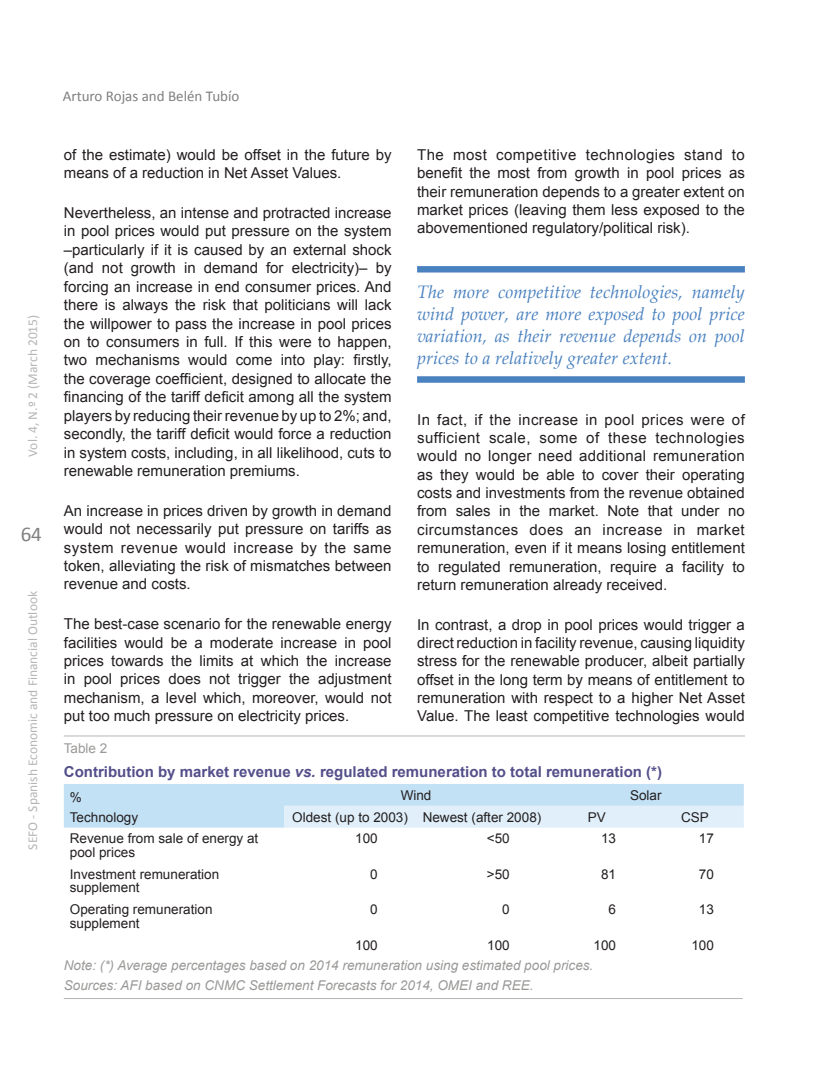
<style>
.page{position:relative;width:830px;height:1085px;background:#fff}
.page>*{position:absolute;margin:0;border:0;box-sizing:border-box;transform-origin:0 0}
.t1{font:21px "Calibri";color:#7f807f}
._14-Texto_azul_2_fil{font:italic 18px/21.9px "Palatino Linotype";color:#4a81bf;text-align:justify}
._07-Texto_general{font:15px/18.5px "Arial";color:#231f20;text-align:justify}
._10-Exhibit-Table__T{font:700 15px "Arial";color:#524f8a}
.t2{font:15px "Calibri";color:#7f807f}
._12-Exhibit-Table__s{font:italic 13.5px "Arial";color:#9b9998}
._13-Table__texto{font:13.5px/13.5px "Arial";color:#231f20}
._12-Exhibit-Table__s-2{font:13.5px "Arial";color:#231f20}
.t3{font:13.5px "Calibri";color:#b7b5b5}
._09-Exhibit-Table__p{font:13.5px "Arial";color:#9b9998}
.s1{font-style:italic}
</style>
<div class="page">
<div style="left:417px;top:266px;width:327px;height:6px;background:#4a81bf"></div>
<div style="left:417px;top:376px;width:327px;height:6px;background:#4a81bf"></div>
<svg style="left:64px;top:784px;width:679px;height:43px;background:#cce5f6"></svg>
<hr style="left:64px;top:735px;width:680px;height:1px;background:#b7b5b5">
<hr style="left:64px;top:997px;width:678px;height:1px;background:#b7b5b5">
<p class="t3" style="left:24px;top:456px;width:143px;rotate:-90deg">Vol. 4, N.º 2 (March 2015)</p>
<h1 class="t1" style="left:21px;top:520px;width:23px">64</h1>
<p class="t3" style="left:24px;top:849px;width:260px;rotate:-90deg">SEFO - Spanish Economic and Financial Outlook</p>
<p class="t2" style="left:63px;top:86px;width:178px">Arturo Rojas and Belén Tubío</p>
<p class="_07-Texto_general" style="left:64px;top:145px;width:329px">of the estimate) would be offset in the future by means of a reduction in Net Asset Values.</p>
<p class="_07-Texto_general" style="left:64px;top:203px;width:329px">Nevertheless, an intense and protracted increase in pool prices would put pressure on the system –particularly if it is caused by an external shock (and not growth in demand for electricity)– by forcing an increase in end consumer prices. And there is always the risk that politicians will lack the willpower to pass the increase in pool prices on to consumers in full. If this were to happen, two mechanisms would come into play: firstly, the coverage coefficient, designed to allocate the financing of the tariff deficit among all the system players by reducing their revenue by up to 2%; and, secondly, the tariff deficit would force a reduction in system costs, including, in all likelihood, cuts to renewable remuneration premiums.</p>
<p class="_07-Texto_general" style="left:64px;top:501px;width:329px">An increase in prices driven by growth in demand would not necessarily put pressure on tariffs as system revenue would increase by the same token, alleviating the risk of mismatches between revenue and costs.</p>
<p class="_07-Texto_general" style="left:64px;top:614px;width:329px">The best-case scenario for the renewable energy facilities would be a moderate increase in pool prices towards the limits at which the increase in pool prices does not trigger the adjustment mechanism, a level which, moreover, would not put too much pressure on electricity prices.</p>
<p class="_07-Texto_general" style="left:417px;top:145px;width:329px">The most competitive technologies stand to benefit the most from growth in pool prices as their remuneration depends to a greater extent on market prices (leaving them less exposed to the abovementioned regulatory/political risk).</p>
<p class="_14-Texto_azul_2_fil" style="left:417px;top:280px;width:329px">The more competitive technologies, namely wind power, are more exposed to pool price variation, as their revenue depends on pool prices to a relatively greater extent.</p>
<p class="_07-Texto_general" style="left:417px;top:410px;width:329px">In fact, if the increase in pool prices were of sufficient scale, some of these technologies would no longer need additional remuneration as they would be able to cover their operating costs and investments from the revenue obtained from sales in the market. Note that under no circumstances does an increase in market remuneration, even if it means losing entitlement to regulated remuneration, require a facility to return remuneration already received.</p>
<p class="_07-Texto_general" style="left:417px;top:615px;width:329px">In contrast, a drop in pool prices would trigger a direct reduction in facility revenue, causing liquidity stress for the renewable producer, albeit partially offset in the long term by means of entitlement to remuneration with respect to a higher Net Asset Value. The least competitive technologies would</p>
<p class="_09-Exhibit-Table__p" style="left:64px;top:739px;width:45px">Table 2</p>
<p class="_10-Exhibit-Table__T" style="left:64px;top:761px;width:599px">Contribution by market revenue <span class="s1">vs.</span> regulated remuneration to total remuneration (*)</p>
<p class="_12-Exhibit-Table__s-2" style="left:70px;top:788px;width:14px">%</p>
<p class="_12-Exhibit-Table__s-2" style="left:70px;top:808px;width:70px">Technology</p>
<p class="_12-Exhibit-Table__s-2" style="left:400px;top:786px;width:32px">Wind</p>
<p class="_12-Exhibit-Table__s-2" style="left:629px;top:786px;width:33px">Solar</p>
<p class="_12-Exhibit-Table__s-2" style="left:292px;top:808px;width:117px">Oldest (up to 2003)</p>
<p class="_12-Exhibit-Table__s-2" style="left:422px;top:808px;width:120px">Newest (after 2008)</p>
<p class="_12-Exhibit-Table__s-2" style="left:587px;top:808px;width:20px">PV</p>
<p class="_12-Exhibit-Table__s-2" style="left:680px;top:808px;width:29px">CSP</p>
<p class="_13-Table__texto" style="left:70px;top:832px;width:190px">Revenue from sale of energy at pool prices</p>
<p class="_12-Exhibit-Table__s-2" style="left:355px;top:829px;width:24px">100</p>
<p class="_12-Exhibit-Table__s-2" style="left:486px;top:829px;width:24px">&lt;50</p>
<p class="_12-Exhibit-Table__s-2" style="left:600px;top:829px;width:17px">13</p>
<p class="_12-Exhibit-Table__s-2" style="left:698px;top:829px;width:17px">17</p>
<p class="_13-Table__texto" style="left:70px;top:867px;width:151px">Investment remuneration supplement</p>
<p class="_12-Exhibit-Table__s-2" style="left:370px;top:865px;width:9px">0</p>
<p class="_12-Exhibit-Table__s-2" style="left:486px;top:865px;width:24px">&gt;50</p>
<p class="_12-Exhibit-Table__s-2" style="left:600px;top:865px;width:17px">81</p>
<p class="_12-Exhibit-Table__s-2" style="left:698px;top:865px;width:17px">70</p>
<p class="_13-Table__texto" style="left:70px;top:902px;width:144px">Operating remuneration supplement</p>
<p class="_12-Exhibit-Table__s-2" style="left:370px;top:900px;width:9px">0</p>
<p class="_12-Exhibit-Table__s-2" style="left:502px;top:900px;width:9px">0</p>
<p class="_12-Exhibit-Table__s-2" style="left:608px;top:900px;width:9px">6</p>
<p class="_12-Exhibit-Table__s-2" style="left:698px;top:900px;width:17px">13</p>
<p class="_12-Exhibit-Table__s-2" style="left:355px;top:935px;width:24px">100</p>
<p class="_12-Exhibit-Table__s-2" style="left:487px;top:935px;width:24px">100</p>
<p class="_12-Exhibit-Table__s-2" style="left:593px;top:935px;width:24px">100</p>
<p class="_12-Exhibit-Table__s-2" style="left:691px;top:935px;width:24px">100</p>
<p class="_12-Exhibit-Table__s" style="left:64px;top:956px;width:531px">Note: (*) Average percentages based on 2014 remuneration using estimated pool prices.</p>
<p class="_12-Exhibit-Table__s" style="left:64px;top:975px;width:471px">Sources: AFI based on CNMC Settlement Forecasts for 2014, OMEI and REE.</p>
</div>
